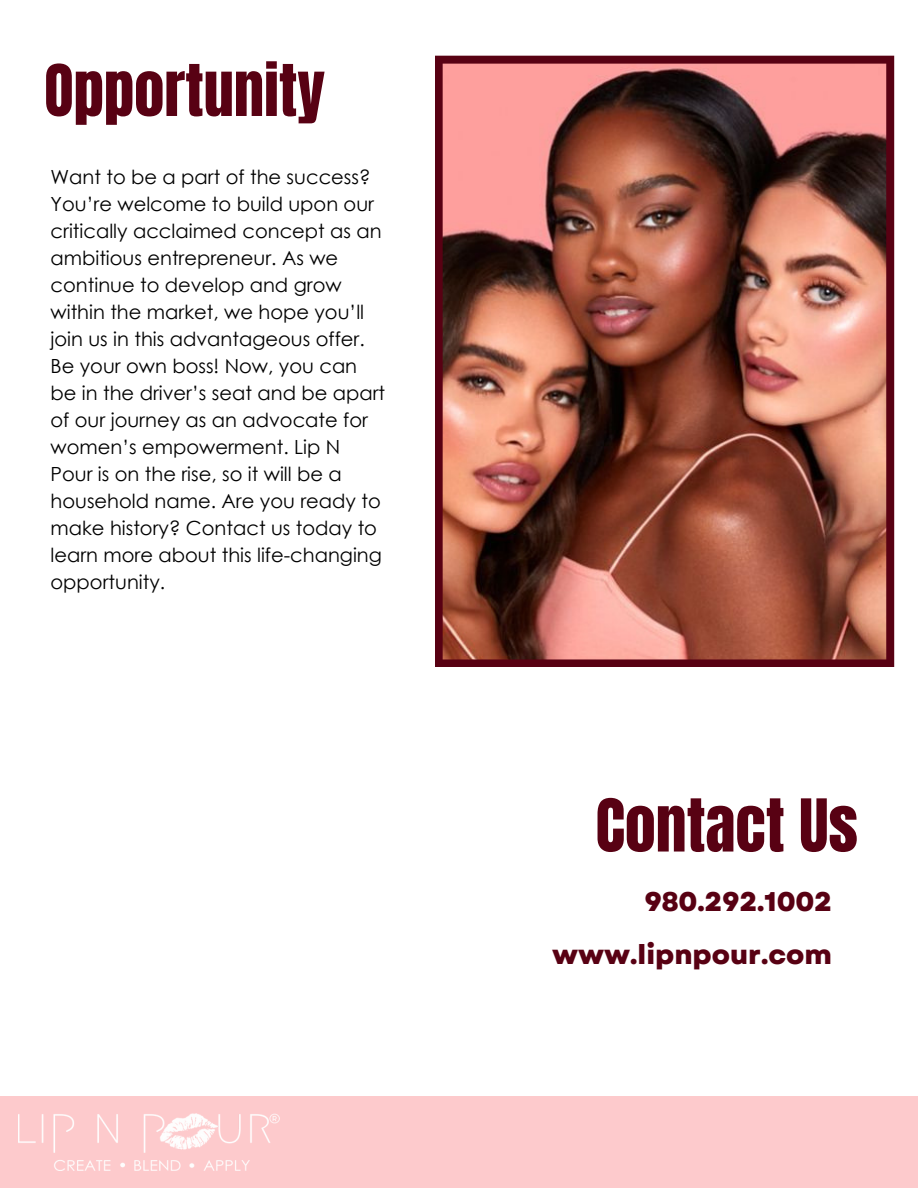
<style>
.page{position:relative;width:918px;height:1188px;background:#fff}
.page>*{position:absolute;margin:0;border:0;box-sizing:border-box;transform-origin:0 0}
.t1{font:61.95px "Anton";color:#580113}
.t2{font:60.6px "Anton";color:#580113}
.t3{font:800 27px "Garet";color:#580113}
.t4{font:19.5px/27px "Century Gothic";color:#000}
</style>
<div class="page">
<div style="left:0;top:1096px;width:918px;height:92px;background:#fdcacc"></div>
<img style="left:18px;top:1113px;width:261px;height:58px">
<img style="left:435px;top:56px;width:459px;height:611px">
<p class="t2" style="left:44px;top:47px;width:283px">Opportunity</p>
<p class="t4" style="left:51px;top:163px;width:336px">Want to be a part of the success?<br>You’re welcome to build upon our critically acclaimed concept as an ambitious entrepreneur. As we continue to develop and grow within the market, we hope you’ll join us in this advantageous offer.<br>Be your own boss! Now, you can be in the driver’s seat and be apart of our journey as an advocate for women’s empowerment. Lip N<br>Pour is on the rise, so it will be a household name. Are you ready to make history? Contact us today to learn more about this life-changing opportunity.</p>
<p class="t1" style="left:596px;top:781px;width:264px">Contact Us</p>
<p class="t3" style="left:644px;top:882px;width:189px">980.292.1002</p>
<p class="t3" style="left:552px;top:935px;width:281px">www.lipnpour.com</p>
</div>
